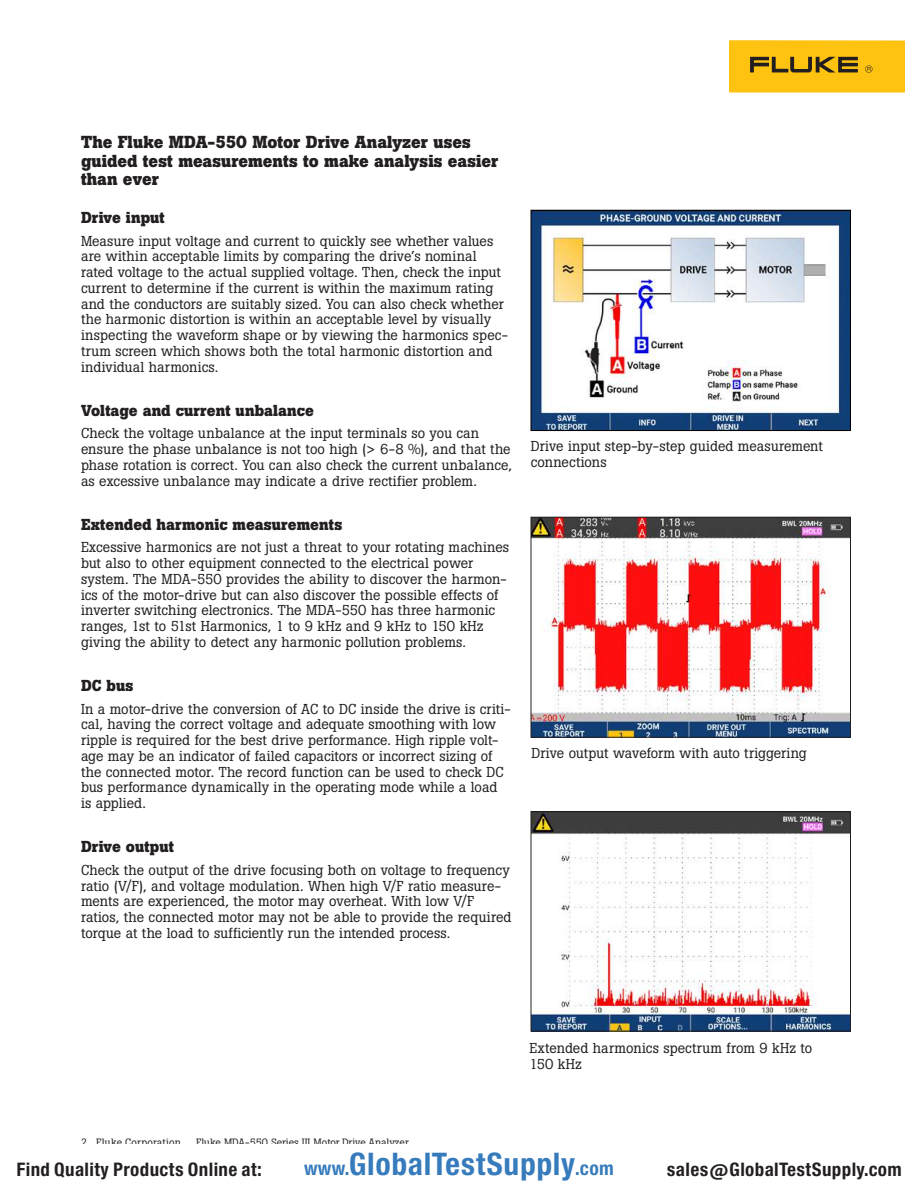
<style>
.page{position:relative;width:918px;height:1188px;background:#fff}
.page>*{position:absolute;margin:0;border:0;box-sizing:border-box;transform-origin:0 0}
.t1{font:29.7px "Europa Gro Nr 2 SBOP Bol Con";letter-spacing:.02em;color:#367bbc}
.t2{font:17.85px "Europa Gro Nr 2 SBOP Bol Con";letter-spacing:.02em;color:#231f20}
.t3{font:700 17.25px/18.8px "Boton Pro";letter-spacing:.005em;color:#231f20}
.t4{font:700 15.75px "Boton Pro";letter-spacing:.005em;color:#231f20}
.t5{font:14.25px/15.8px "Boton Pro";letter-spacing:.005em;color:#231f20}
.t6{font:10.5px "Boton Pro";color:#231f20}
.t7{font:10.5px "Boton Pro";letter-spacing:.02em;color:#231f20}
.s1{font-size:18.3px}
</style>
<div class="page">
<img style="left:533px;top:212px;width:316px;height:217px">
<div style="left:531px;top:210px;width:320px;height:221px;border:1px solid #000"></div>
<div style="left:730px;top:40px;width:174px;height:52px;background:#fec210"></div>
<svg style="left:750px;top:57px;width:108px;height:15px"></svg>
<svg style="left:865px;top:65px;width:7px;height:8px"></svg>
<img style="left:533px;top:519px;width:316px;height:217px">
<div style="left:531px;top:517px;width:320px;height:221px;border:1px solid #231f20"></div>
<img style="left:533px;top:813px;width:316px;height:216px">
<div style="left:531px;top:811px;width:320px;height:220px;border:1px solid #231f20"></div>
<p class="t3" style="left:81px;top:133px;width:419px">The Fluke MDA-550 Motor Drive Analyzer uses guided test measurements to make analysis easier than ever</p>
<p class="t4" style="left:81px;top:207px;width:85px">Drive input</p>
<p class="t5" style="left:81px;top:233px;width:428px">Measure input voltage and current to quickly see whether values are within acceptable limits by comparing the drive’s nominal rated voltage to the actual supplied voltage. Then, check the input current to determine if the current is within the maximum rating and the conductors are suitably sized. You can also check whether the harmonic distortion is within an acceptable level by visually inspecting the waveform shape or by viewing the harmonics spec&shy;trum screen which shows both the total harmonic distortion and individual harmonics.</p>
<p class="t4" style="left:81px;top:400px;width:235px">Voltage and current unbalance</p>
<p class="t5" style="left:81px;top:426px;width:432px">Check the voltage unbalance at the input terminals so you can ensure the phase unbalance is not too high (&gt; 6-8 %), and that the phase rotation is correct. You can also check the current unbalance, as excessive unbalance may indicate a drive rectifier problem.</p>
<p class="t4" style="left:81px;top:514px;width:263px">Extended harmonic measurements</p>
<p class="t5" style="left:81px;top:540px;width:430px">Excessive harmonics are not just a threat to your rotating machines but also to other equipment connected to the electrical power system. The MDA-550 provides the ability to discover the harmon&shy;ics of the motor-drive but can also discover the possible effects of inverter switching electronics. The MDA-550 has three harmonic ranges, 1st to 51st Harmonics, 1 to 9 kHz and 9 kHz to 150 kHz giving the ability to detect any harmonic pollution problems.</p>
<p class="t4" style="left:81px;top:675px;width:54px">DC bus</p>
<p class="t5" style="left:81px;top:701px;width:431px">In a motor-drive the conversion of AC to DC inside the drive is criti&shy;cal, having the correct voltage and adequate smoothing with low ripple is required for the best drive performance. High ripple volt&shy;age may be an indicator of failed capacitors or incorrect sizing of the connected motor. The record function can be used to check DC bus performance dynamically in the operating mode while a load is applied.</p>
<p class="t4" style="left:81px;top:837px;width:95px">Drive output</p>
<p class="t5" style="left:81px;top:862px;width:432px">Check the output of the drive focusing both on voltage to frequency ratio (V/F), and voltage modulation. When high V/F ratio measure&shy;ments are experienced, the motor may overheat. With low V/F ratios, the connected motor may not be able to provide the required torque at the load to sufficiently run the intended process.</p>
<p class="t5" style="left:531px;top:438px;width:294px">Drive input step-by-step guided measurement connections</p>
<p class="t5" style="left:531px;top:745px;width:277px">Drive output waveform with auto triggering</p>
<p class="t7" style="left:81px;top:1136px;width:101px">2 Fluke Corporation</p>
<p class="t6" style="left:196px;top:1136px;width:214px">Fluke MDA-550 Series III Motor Drive Analyzer</p>
<p class="t5" style="left:530px;top:1040px;width:284px">Extended harmonics spectrum from 9 kHz to<br>150 kHz</p>
<p class="t2" style="left:16px;top:1159px;width:247px">Find Quality Products Online at:</p>
<h1 class="t1" style="left:304px;top:1147px;width:311px"><span class="s1">www.</span>GlobalTestSupply<span class="s1">.com</span></h1>
<p class="t2" style="left:667px;top:1159px;width:236px">sales@GlobalTestSupply.com</p>
</div>
